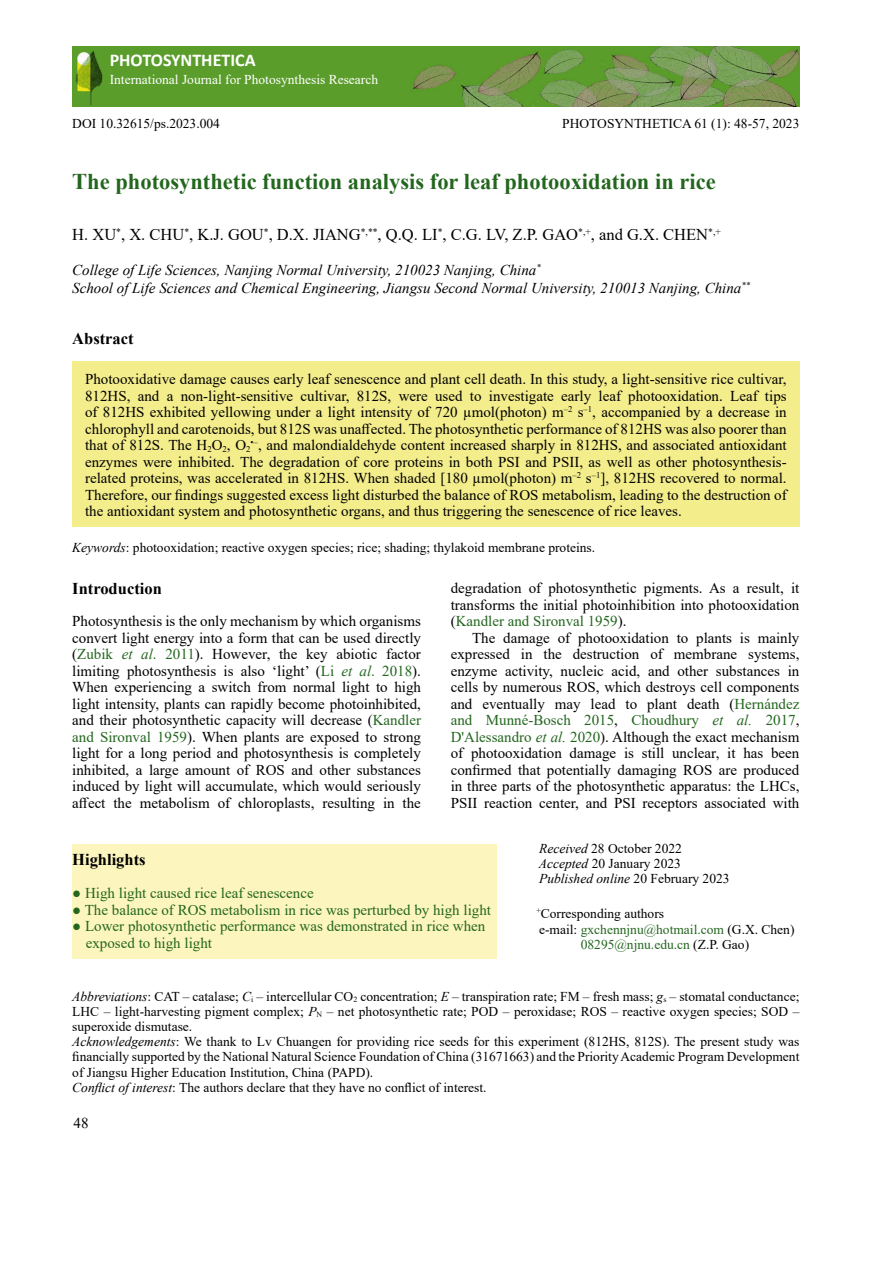
<style>
.page{position:relative;width:893px;height:1263px;background:#fff}
.page>*{position:absolute;margin:0;border:0;box-sizing:border-box;transform-origin:0 0}
.t1{font:700 22.5px "Times New Roman";color:#23661e}
.t2{font:700 18px "Calibri";color:#fff}
.t3{font:16.5px "Times New Roman";color:#000}
.t4{font:700 16.5px "Times New Roman";color:#000}
.t5{font:15px/16.5px "Times New Roman";color:#000;text-align:justify}
.t6{font:15px/16.5px "Times New Roman";color:#23661e}
.t7{font:italic 15px/18px "Times New Roman";color:#000}
.t8{font:13.5px/15.1px "Times New Roman";color:#000}
.t9{font:13.5px "Times New Roman";color:#23661e}
.t10{font:13.5px "Times New Roman";color:#fff}
.s1{font-style:italic}
.s2{color:#23661e}
.s3{font-style:italic;color:#23661e}
.s4{color:#000}
</style>
<div class="page">
<img style="left:105px;top:47px;width:694px;height:59px">
<img style="left:72px;top:47px;width:33px;height:59px">
<div style="left:72px;top:361px;width:727px;height:166px;background:#f4ed8c"></div>
<div style="left:72px;top:844px;width:425px;height:115px;background:#fcf6be"></div>
<p class="t2" style="left:110px;top:47px;width:147px">PHOTOSYNTHETICA</p>
<p class="t10" style="left:110px;top:70px;width:270px">International Journal for Photosynthesis Research</p>
<p class="t8" style="left:72px;top:116px;width:149px">DOI 10.32615/ps.2023.004</p>
<p class="t8" style="left:562px;top:116px;width:239px">PHOTOSYNTHETICA 61 (1): 48-57, 2023</p>
<h1 class="t1" style="left:72px;top:165px;width:645px">The photosynthetic function analysis for leaf photooxidation in rice</h1>
<p class="t3" style="left:72px;top:223px;width:650px">H. XU<sup>*</sup>, X. CHU<sup>*</sup>, K.J. GOU<sup>*</sup>, D.X. JIANG<sup>*,**</sup>, Q.Q. LI<sup>*</sup>, C.G. LV, Z.P. GAO<sup>*,+</sup>, and G.X. CHEN<sup>*,+</sup></p>
<p class="t7" style="left:72px;top:260px;width:679px">College of Life Sciences, Nanjing Normal University, 210023 Nanjing, China<sup>*<br></sup>School of Life Sciences and Chemical Engineering, Jiangsu Second Normal University, 210013 Nanjing, China<sup>**</sup></p>
<p class="t4" style="left:72px;top:326px;width:63px">Abstract</p>
<p class="t5" style="left:85px;top:370px;width:703px">Photooxidative damage causes early leaf senescence and plant cell death. In this study, a light-sensitive rice cultivar, 812HS, and a non-light-sensitive cultivar, 812S, were used to investigate early leaf photooxidation. Leaf tips of 812HS exhibited yellowing under a light intensity of 720 µmol(photon) m<sup>–2</sup> s<sup>–1</sup>, accompanied by a decrease in chlorophyll and carotenoids, but 812S was unaffected. The photosynthetic performance of 812HS was also poorer than that of 812S. The H<sub>2</sub>O<sub>2</sub>, O<sub>2</sub><sup>•–</sup>, and malondialdehyde content increased sharply in 812HS, and associated antioxidant enzymes were inhibited. The degradation of core proteins in both PSI and PSII, as well as other photosynthesis&shy;related proteins, was accelerated in 812HS. When shaded [180 µmol(photon) m<sup>–2</sup> s<sup>–1</sup>], 812HS recovered to normal.<br>Therefore, our findings suggested excess light disturbed the balance of ROS metabolism, leading to the destruction of the antioxidant system and photosynthetic organs, and thus triggering the senescence of rice leaves.</p>
<p class="t8" style="left:72px;top:540px;width:524px"><span class="s1">Keywords</span>: photooxidation; reactive oxygen species; rice; shading; thylakoid membrane proteins.</p>
<p class="t4" style="left:72px;top:577px;width:91px">Introduction</p>
<p class="t5" style="left:72px;top:613px;width:350px">Photosynthesis is the only mechanism by which organisms convert light energy into a form that can be used directly (<span class="s2">Zubik</span> <span class="s3">et al</span><span class="s2">. 2011</span>). However, the key abiotic factor limiting photosynthesis is also ‘light’ (<span class="s2">Li</span> <span class="s3">et al</span><span class="s2">. 2018</span>).<br>When experiencing a switch from normal light to high light intensity, plants can rapidly become photoinhibited, and their photosynthetic capacity will decrease (<span class="s2">Kandler and Sironval 1959</span>). When plants are exposed to strong light for a long period and photosynthesis is completely inhibited, a large amount of ROS and other substances induced by light will accumulate, which would seriously affect the metabolism of chloroplasts, resulting in the</p>
<p class="t5" style="left:451px;top:580px;width:350px">degradation of photosynthetic pigments. As a result, it transforms the initial photoinhibition into photooxidation (<span class="s2">Kandler and Sironval 1959</span>).</p>
<p class="t5" style="left:451px;top:629px;width:350px;text-indent:21px">The damage of photooxidation to plants is mainly expressed in the destruction of membrane systems, enzyme activity, nucleic acid, and other substances in cells by numerous ROS, which destroys cell components and eventually may lead to plant death (<span class="s2">Hernández and Munné-Bosch 2015</span>, <span class="s2">Choudhury</span> <span class="s3">et al.</span> <span class="s2">2017</span>, <span class="s2">D'Alessandro</span> <span class="s3">et al.</span> <span class="s2">2020</span>). Although the exact mechanism of photooxidation damage is still unclear, it has been confirmed that potentially damaging ROS are produced in three parts of the photosynthetic apparatus: the LHCs, PSII reaction center, and PSI receptors associated with</p>
<p class="t4" style="left:72px;top:848px;width:75px">Highlights</p>
<p class="t6" style="left:72px;top:884px;width:243px">● High light caused rice leaf senescence</p>
<p class="t6" style="left:72px;top:901px;width:420px">● The balance of ROS metabolism in rice was perturbed by high light</p>
<p class="t6" style="left:86px;top:917px;width:401px;text-indent:-14px">● Lower photosynthetic performance was demonstrated in rice when exposed to high light</p>
<p class="t8" style="left:539px;top:841px;width:192px"><span class="s1">Received</span> 28 October 2022<br><span class="s1">Accepted</span> 20 January 2023<br><span class="s1">Published online</span> 20 February 2023</p>
<p class="t8" style="left:536px;top:905px;width:129px"><sup>+</sup>Corresponding authors</p>
<p class="t9" style="left:539px;top:920px;width:257px"><span class="s4">e-mail:</span> gxchennjnu@hotmail.com <span class="s4">(G.X. Chen)</span></p>
<p class="t9" style="left:581px;top:935px;width:170px">08295@njnu.edu.cn <span class="s4">(Z.P. Gao)</span></p>
<p class="t8" style="left:72px;top:988px;width:729px"><span class="s1">Abbreviations</span>: CAT – catalase; <span class="s1">C</span><sub>i</sub> – intercellular CO<sub>2</sub> concentration; <span class="s1">E</span> – transpiration rate; FM – fresh mass; <span class="s1">g</span><sub>s</sub> – stomatal conductance; LHC – light-harvesting pigment complex; <span class="s1">P</span><sub>N</sub> – net photosynthetic rate; POD – peroxidase; ROS – reactive oxygen species; SOD – superoxide dismutase.<br><span class="s1">Acknowledgements</span>: We thank to Lv Chuangen for providing rice seeds for this experiment (812HS, 812S). The present study was financially supported by the National Natural Science Foundation of China (31671663) and the Priority Academic Program Development of Jiangsu Higher Education Institution, China (PAPD).<br><span class="s1">Conflict of interest</span>: The authors declare that they have no conflict of interest.</p>
<p class="t5" style="left:74px;top:1114px;width:16px">48</p>
</div>
